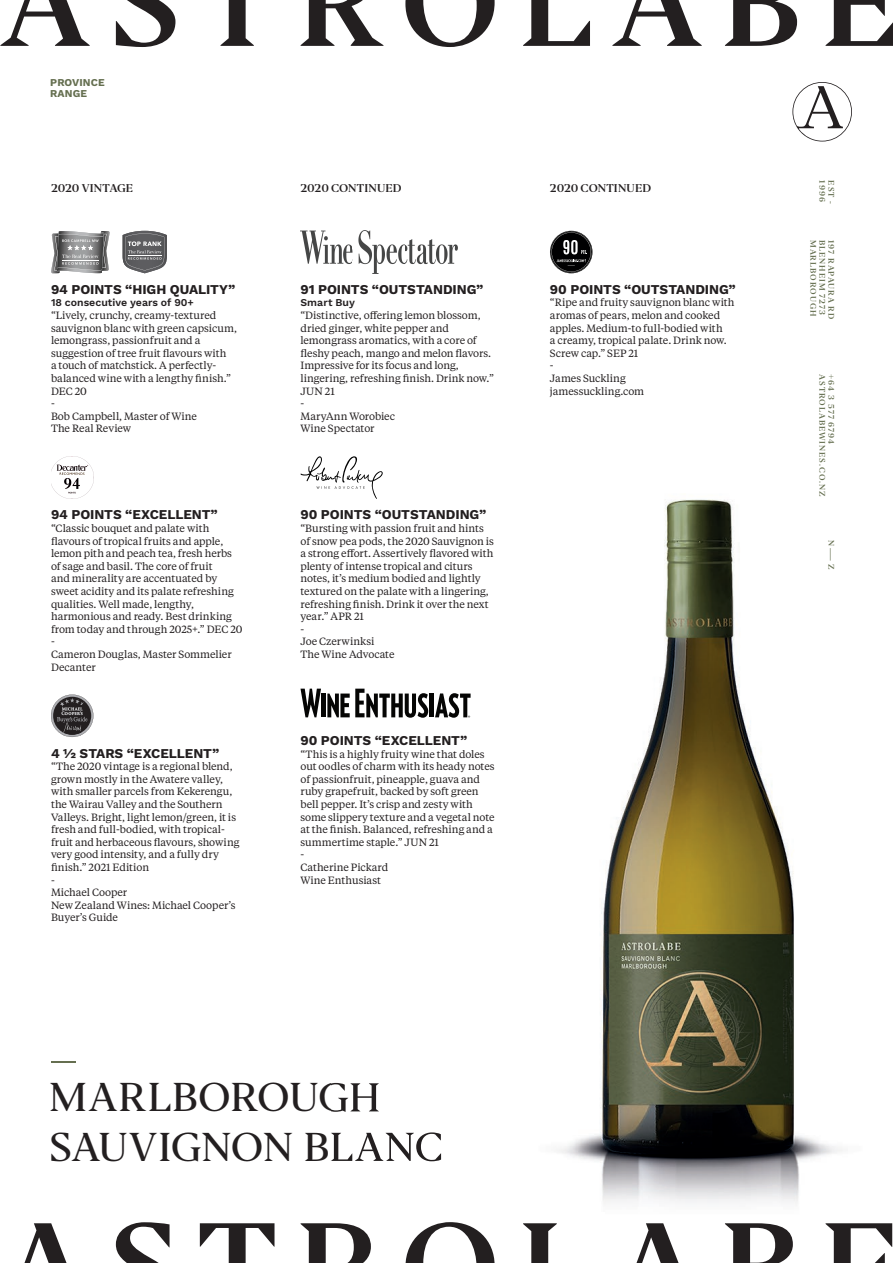
<style>
.page{position:relative;width:893px;height:1263px;background:#fff}
.page>*{position:absolute;margin:0;border:0;box-sizing:border-box;transform-origin:0 0}
.t1{font:500 37.5px/49.5px "Editor";letter-spacing:-.01em;color:#231f20}
.t2{font:700 13.5px "Work Sans";letter-spacing:-.005em;color:#231f20}
.t3{font:10.5px/12.6px "Tiempos Text";letter-spacing:-.005em;color:#231f20}
.t4{font:700 10.5px "Editor";letter-spacing:-.005em;color:#231f20}
.t5{font:600 10.5px "Work Sans";letter-spacing:.005em;color:#231f20}
.t6{font:700 10.5px/11.2px "Work Sans";letter-spacing:.01em;color:#656f50}
.t7{font:700 7.5px "Editor";letter-spacing:.13em;color:#656f50}
.t8{font:700 7.5px "Editor";letter-spacing:.105em;color:#656f50}
</style>
<div class="page">
<hr style="left:51px;top:1061px;width:24px;height:2px;background:#656f50">
<svg style="left:51px;top:231px;width:59px;height:43px;background:#969697"></svg>
<hr style="left:62px;top:260px;width:37px;height:1px;background:#fff">
<svg style="left:123px;top:231px;width:44px;height:42px;background:#7c7c7e"></svg>
<img style="left:51px;top:456px;width:43px;height:43px">
<svg style="left:51px;top:694px;width:42px;height:43px"></svg>
<img style="left:335px;top:499px;width:508px;height:653px">
<img style="left:429px;top:1152px;width:408px;height:73px">
<img style="left:332px;top:1083px;width:47px;height:29px">
<img style="left:332px;top:1132px;width:109px;height:29px">
<img style="left:300px;top:231px;width:157px;height:42px">
<svg style="left:300px;top:456px;width:83px;height:43px"></svg>
<svg style="left:300px;top:689px;width:21px;height:28px"></svg>
<hr style="left:322px;top:693px;width:4px;height:24px;background:#050504">
<hr style="left:430px;top:693px;width:4px;height:24px;background:#050504">
<svg style="left:327px;top:689px;width:101px;height:29px"></svg>
<svg style="left:435px;top:693px;width:36px;height:25px"></svg>
<svg style="left:550px;top:231px;width:42px;height:42px"></svg>
<svg style="left:792px;top:82px;width:60px;height:60px"></svg>
<svg style="left:0;top:0;width:90px;height:46px"></svg>
<svg style="left:116px;top:0;width:59px;height:47px"></svg>
<svg style="left:220px;top:0;width:34px;height:46px"></svg>
<svg style="left:301px;top:0;width:82px;height:46px"></svg>
<svg style="left:405px;top:0;width:90px;height:47px"></svg>
<svg style="left:523px;top:0;width:67px;height:46px"></svg>
<svg style="left:612px;top:0;width:90px;height:46px"></svg>
<svg style="left:725px;top:0;width:72px;height:46px"></svg>
<svg style="left:826px;top:0;width:67px;height:46px"></svg>
<svg style="left:24px;top:1223px;width:43px;height:40px"></svg>
<svg style="left:116px;top:1222px;width:54px;height:41px"></svg>
<svg style="left:200px;top:1223px;width:74px;height:40px"></svg>
<svg style="left:301px;top:1223px;width:70px;height:40px"></svg>
<svg style="left:405px;top:1222px;width:90px;height:41px"></svg>
<svg style="left:523px;top:1223px;width:67px;height:40px"></svg>
<svg style="left:612px;top:1223px;width:90px;height:40px"></svg>
<svg style="left:725px;top:1223px;width:72px;height:40px"></svg>
<svg style="left:826px;top:1223px;width:67px;height:40px"></svg>
<p class="t6" style="left:50px;top:77px;width:56px">PROVINCE<br>RANGE</p>
<p class="t4" style="left:51px;top:181px;width:84px">2020 VINTAGE</p>
<p class="t2" style="left:51px;top:281px;width:186px">94 POINTS “HIGH QUALITY”</p>
<p class="t5" style="left:51px;top:297px;width:144px">18 consecutive years of 90+</p>
<p class="t3" style="left:51px;top:308px;width:187px">“Lively, crunchy, creamy-textured sauvignon blanc with green capsicum, lemongrass, passionfruit and a suggestion of tree fruit flavours with<br>a touch of matchstick. A perfectly&shy;balanced wine with a lengthy finish.”<br>DEC 20<br>-<br>Bob Campbell, Master of Wine<br>The Real Review</p>
<p class="t2" style="left:51px;top:507px;width:168px">94 POINTS “EXCELLENT”</p>
<p class="t3" style="left:51px;top:521px;width:193px">“Classic bouquet and palate with flavours of tropical fruits and apple, lemon pith and peach tea, fresh herbs of sage and basil. The core of fruit<br>and minerality are accentuated by sweet acidity and its palate refreshing qualities. Well made, lengthy, harmonious and ready. Best drinking from today and through 2025+.” DEC 20 -<br>Cameron Douglas, Master Sommelier<br>Decanter</p>
<p class="t2" style="left:51px;top:745px;width:170px">4 ½ STARS “EXCELLENT”</p>
<p class="t3" style="left:51px;top:760px;width:190px">“The 2020 vintage is a regional blend, grown mostly in the Awatere valley, with smaller parcels from Kekerengu, the Wairau Valley and the Southern<br>Valleys. Bright, light lemon/green, it is fresh and full-bodied, with tropical&shy;fruit and herbaceous flavours, showing very good intensity, and a fully dry finish.” 2021 Edition<br>-<br>Michael Cooper<br>New Zealand Wines: Michael Cooper’s<br>Buyer’s Guide</p>
<p class="t4" style="left:300px;top:181px;width:103px">2020 CONTINUED</p>
<p class="t2" style="left:300px;top:281px;width:185px">91 POINTS “OUTSTANDING”</p>
<p class="t5" style="left:300px;top:297px;width:56px">Smart Buy</p>
<p class="t3" style="left:300px;top:308px;width:195px">“Distinctive, offering lemon blossom, dried ginger, white pepper and lemongrass aromatics, with a core of fleshy peach, mango and melon flavors.<br>Impressive for its focus and long, lingering, refreshing finish. Drink now.”<br>JUN 21<br>-<br>MaryAnn Worobiec<br>Wine Spectator</p>
<p class="t2" style="left:300px;top:507px;width:187px">90 POINTS “OUTSTANDING”</p>
<p class="t3" style="left:300px;top:521px;width:195px">“Bursting with passion fruit and hints of snow pea pods, the 2020 Sauvignon is a strong effort. Assertively flavored with plenty of intense tropical and citurs notes, it’s medium bodied and lightly textured on the palate with a lingering, refreshing finish. Drink it over the next year.” APR 21<br>-<br>Joe Czerwinksi<br>The Wine Advocate</p>
<p class="t2" style="left:300px;top:732px;width:168px">90 POINTS “EXCELLENT”</p>
<p class="t3" style="left:300px;top:747px;width:196px">“This is a highly fruity wine that doles out oodles of charm with its heady notes of passionfruit, pineapple, guava and ruby grapefruit, backed by soft green bell pepper. It’s crisp and zesty with some slippery texture and a vegetal note at the finish. Balanced, refreshing and a summertime staple.” JUN 21<br>-<br>Catherine Pickard<br>Wine Enthusiast</p>
<p class="t4" style="left:550px;top:181px;width:103px">2020 CONTINUED</p>
<p class="t2" style="left:550px;top:281px;width:187px">90 POINTS “OUTSTANDING”</p>
<p class="t3" style="left:550px;top:296px;width:186px">“Ripe and fruity sauvignon blanc with aromas of pears, melon and cooked apples. Medium-to full-bodied with<br>a creamy, tropical palate. Drink now.<br>Screw cap.” SEP 21<br>-<br>James Suckling<br>jamessuckling.com</p>
<h1 class="t1" style="left:49px;top:1073px;width:396px">MARLBOROUGH<br>SAUVIGNON BLANC</h1>
<p class="t7" style="left:827px;top:180px;width:23px;rotate:90deg">1996</p>
<p class="t7" style="left:836px;top:180px;width:25px;rotate:90deg">EST -</p>
<p class="t7" style="left:818px;top:240px;width:78px;rotate:90deg">MARLBOROUGH</p>
<p class="t7" style="left:827px;top:240px;width:76px;rotate:90deg">BLENHEIM 7273</p>
<p class="t7" style="left:836px;top:240px;width:81px;rotate:90deg">197 RAPAURA RD</p>
<p class="t7" style="left:827px;top:374px;width:124px;rotate:90deg">ASTROLABEWINES.CO.NZ</p>
<p class="t8" style="left:836px;top:374px;width:71px;rotate:90deg">+64 3 577 6794</p>
<p class="t7" style="left:836px;top:540px;width:31px;rotate:90deg">N-Z</p>
</div>
